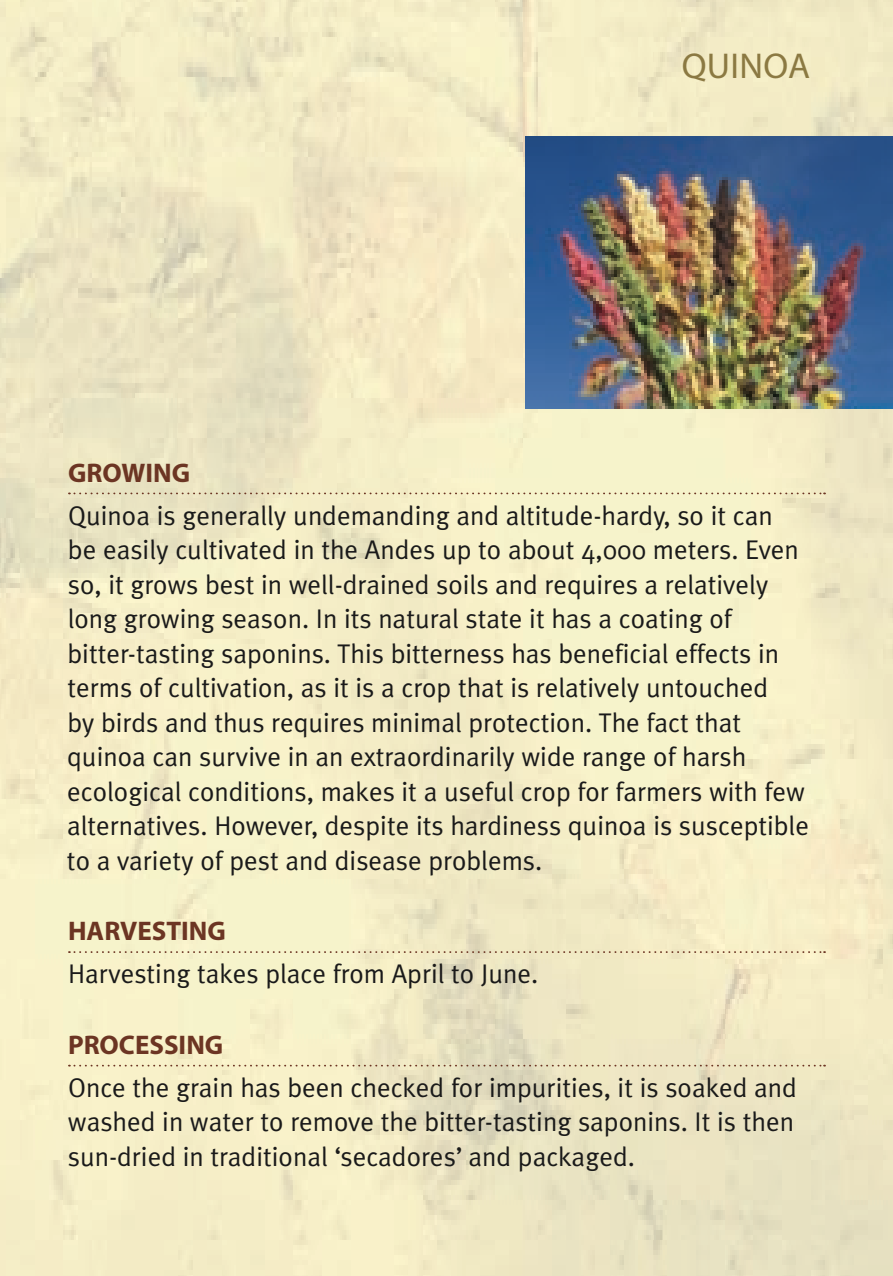
<style>
.page{position:relative;width:893px;height:1276px;background:#fff}
.page>*{position:absolute;margin:0;border:0;box-sizing:border-box;transform-origin:0 0}
.t1{font:36px "Myriad Pro";letter-spacing:.01em;color:#8b7942}
.t2{font:27px/34.5px "Meta Plus Normal";color:#1a1a1a}
.t3{font:700 27px "Myriad Pro";color:#6c3523}
</style>
<div class="page">
<img style="left:0;top:0;width:893px;height:1276px">
<svg style="left:69px;top:492px;width:756px;height:2px;background:#d6c6a4"></svg>
<svg style="left:69px;top:951px;width:756px;height:2px;background:#d3c1a0"></svg>
<svg style="left:69px;top:1064px;width:756px;height:2px;background:#d8c8a7"></svg>
<img style="left:525px;top:136px;width:368px;height:273px">
<h1 class="t1" style="left:682px;top:44px;width:130px">QUINOA</h1>
<p class="t3" style="left:68px;top:455px;width:124px">GROWING</p>
<p class="t2" style="left:67px;top:498px;width:744px">Quinoa is generally undemanding and altitude-hardy, so it can<br>be easily cultivated in the Andes up to about 4,000 meters. Even so, it grows best in well-drained soils and requires a relatively long growing season. In its natural state it has a coating of bitter‑tasting saponins. This bitterness has beneficial effects in terms of cultivation, as it is a crop that is relatively untouched<br>by birds and thus requires minimal protection. The fact that quinoa can survive in an extraordinarily wide range of harsh ecological conditions, makes it a useful crop for farmers with few alternatives. However, despite its hardiness quinoa is susceptible to a variety of pest and disease problems.</p>
<p class="t3" style="left:68px;top:913px;width:159px">HARVESTING</p>
<p class="t2" style="left:68px;top:956px;width:472px">Harvesting takes place from April to June.</p>
<p class="t3" style="left:68px;top:1027px;width:157px">PROCESSING</p>
<p class="t2" style="left:68px;top:1070px;width:731px;text-align:justify">Once the grain has been checked for impurities, it is soaked and washed in water to remove the bitter-tasting saponins. It is then sun-dried in traditional ‘secadores’ and packaged.</p>
</div>
